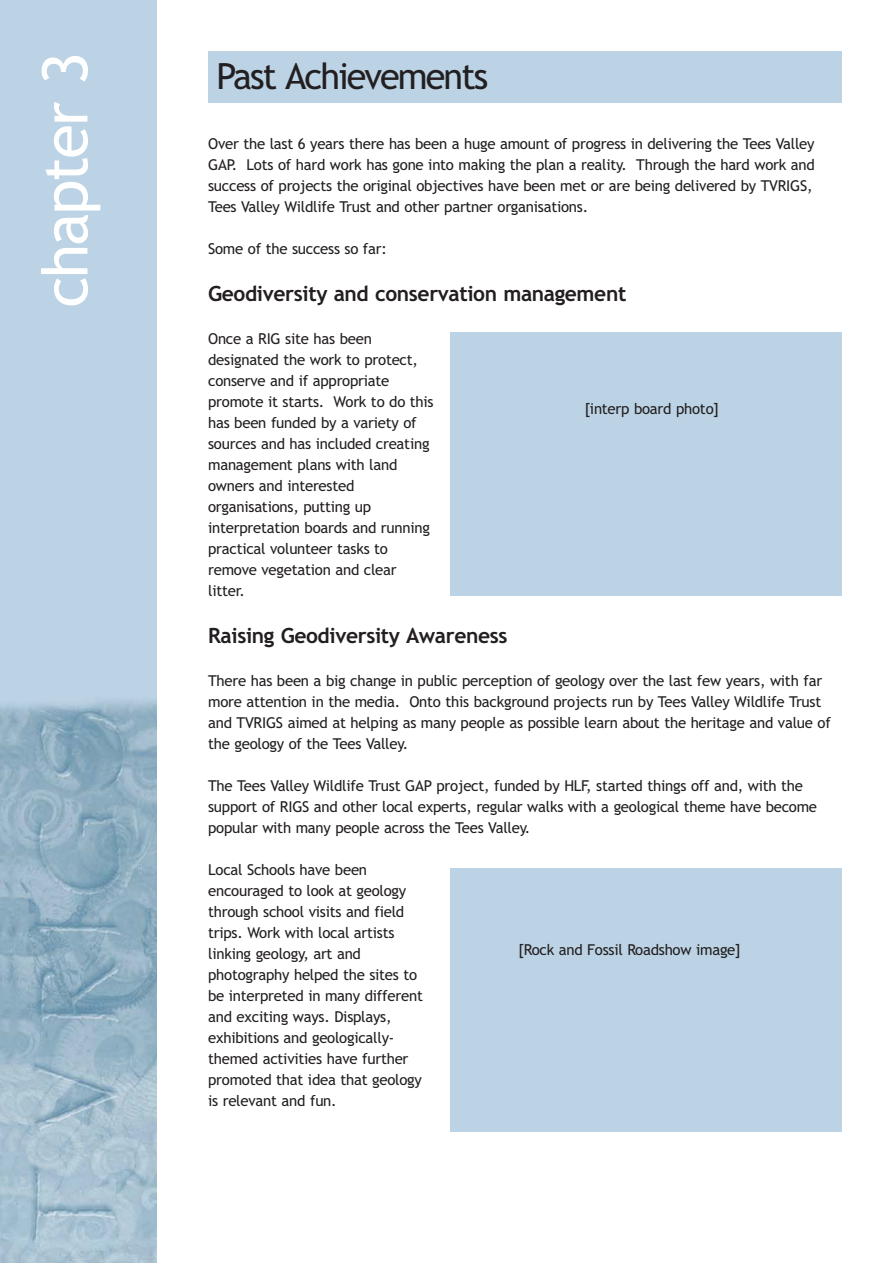
<style>
.page{position:relative;width:893px;height:1263px;background:#fff}
.page>*{position:absolute;margin:0;border:0;box-sizing:border-box;transform-origin:0 0}
.t1{font:63px "Trebuchet MS";letter-spacing:-.03em;color:#fff}
.t2{font:36px "Trebuchet MS";letter-spacing:-.055em;color:#231f20}
.t3{font:700 21px "Trebuchet MS";letter-spacing:-.02em;color:#231f20}
.t4{font:15px/21px "Trebuchet MS";letter-spacing:-.015em;color:#231f20}
</style>
<div class="page">
<img style="left:0;top:1px;width:157px;height:1262px">
<div style="left:208px;top:52px;width:634px;height:51px;background:#bbd3e5"></div>
<div style="left:451px;top:332px;width:391px;height:264px;background:#bbd3e5"></div>
<div style="left:451px;top:868px;width:391px;height:264px;background:#bbd3e5"></div>
<h1 class="t1" style="left:41px;top:307px;width:257px;rotate:-90deg">chapter 3</h1>
<h2 class="t2" style="left:217px;top:62px;width:273px">Past Achievements</h2>
<p class="t4" style="left:208px;top:135px;width:608px">Over the last 6 years there has been a huge amount of progress in delivering the Tees Valley GAP. Lots of hard work has gone into making the plan a reality. Through the hard work and success of projects the original objectives have been met or are being delivered by TVRIGS, Tees Valley Wildlife Trust and other partner organisations.</p>
<p class="t4" style="left:208px;top:240px;width:180px">Some of the success so far:</p>
<h3 class="t3" style="left:208px;top:285px;width:420px">Geodiversity and conservation management</h3>
<p class="t4" style="left:208px;top:330px;width:227px">Once a RIG site has been designated the work to protect, conserve and if appropriate promote it starts. Work to do this has been funded by a variety of sources and has included creating management plans with land owners and interested organisations, putting up interpretation boards and running practical volunteer tasks to remove vegetation and clear litter.</p>
<h3 class="t3" style="left:208px;top:627px;width:301px">Raising Geodiversity Awareness</h3>
<p class="t4" style="left:208px;top:672px;width:624px">There has been a big change in public perception of geology over the last few years, with far more attention in the media. Onto this background projects run by Tees Valley Wildlife Trust and TVRIGS aimed at helping as many people as possible learn about the heritage and value of the geology of the Tees Valley.</p>
<p class="t4" style="left:208px;top:777px;width:610px">The Tees Valley Wildlife Trust GAP project, funded by HLF, started things off and, with the support of RIGS and other local experts, regular walks with a geological theme have become popular with many people across the Tees Valley.</p>
<p class="t4" style="left:208px;top:861px;width:216px">Local Schools have been encouraged to look at geology through school visits and field trips. Work with local artists linking geology, art and photography helped the sites to be interpreted in many different and exciting ways. Displays, exhibitions and geologically&shy;themed activities have further promoted that idea that geology is relevant and fun.</p>
<p class="t4" style="left:585px;top:400px;width:136px">[interp board photo]</p>
<p class="t4" style="left:519px;top:940px;width:224px">[Rock and Fossil Roadshow image]</p>
</div>
